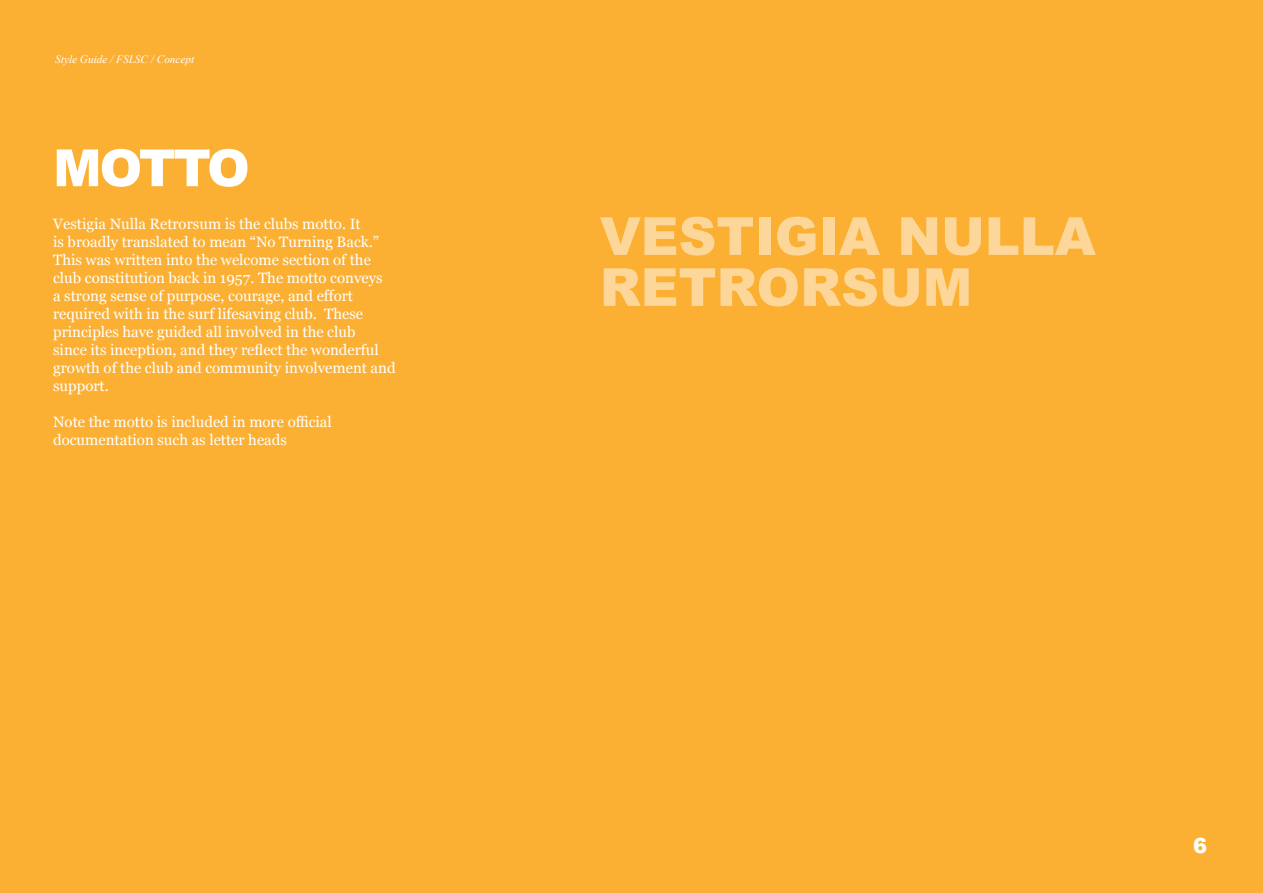
<style>
.page{position:relative;width:1263px;height:893px;background:#fff}
.page>*{position:absolute;margin:0;border:0;box-sizing:border-box;transform-origin:0 0}
.t1{font:900 52.5px/51px "Arial";color:#fdd799}
.t2{font:900 51.3px "Arial";letter-spacing:-.055em;color:#fff}
.t3{font:900 21px "Arial";color:#fff}
.t4{font:15px/18px "Georgia";color:#fff}
.t5{font:italic 11.25px "Times New Roman";color:#fff}
</style>
<div class="page">
<div style="left:1px;top:1px;width:1262px;height:892px;background:#fbb034"></div>
<p class="t5" style="left:55px;top:52px;width:141px">Style Guide / FSLSC / Concept</p>
<h2 class="t2" style="left:53px;top:131px;width:198px">MOTTO</h2>
<p class="t4" style="left:53px;top:214px;width:344px">Vestigia Nulla Retrorsum is the clubs motto. It<br>is broadly translated to mean “No Turning Back.” This was written into the welcome section of the club constitution back in 1957. The motto conveys<br>a strong sense of purpose, courage, and effort required with in the surf lifesaving club. These principles have guided all involved in the club<br>since its inception, and they reflect the wonderful growth of the club and community involvement and support.</p>
<p class="t4" style="left:53px;top:412px;width:280px">Note the motto is included in more official documentation such as letter heads</p>
<h1 class="t1" style="left:600px;top:209px;width:497px">VESTIGIA NULLA<br>RETRORSUM</h1>
<h3 class="t3" style="left:1193px;top:830px;width:16px">6</h3>
</div>
